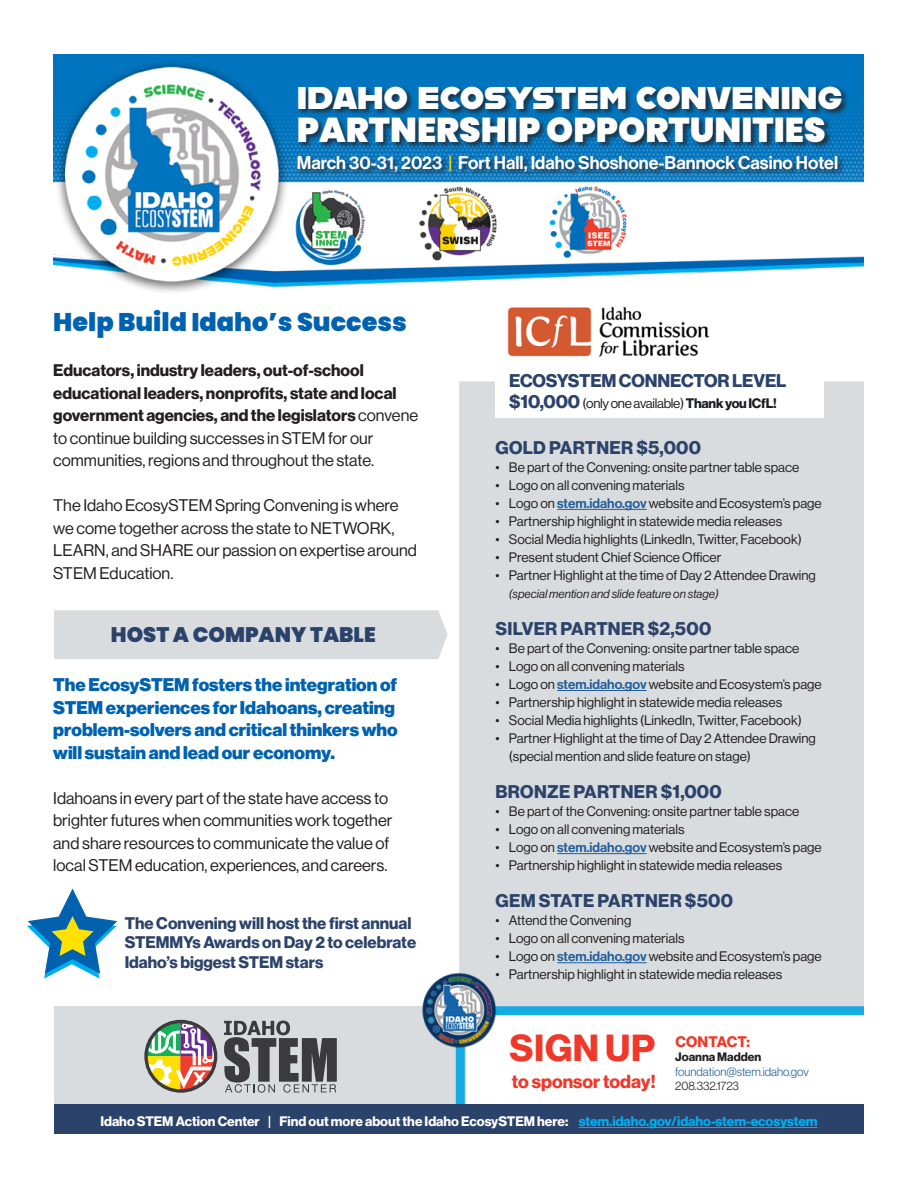
<style>
.page{position:relative;width:918px;height:1188px;background:#fff}
.page>*{position:absolute;margin:0;border:0;box-sizing:border-box;transform-origin:0 0}
.t1{font:36.9px "N Haas Grotesk DS Pro 75 Bd";letter-spacing:.015em;color:#ef382a}
.t2{font:900 34.5px "Poppins";color:#fff}
.t3{font:31.5px "Alfarn";color:#fff}
.t4{font:900 25.5px "Poppins";color:#0062af}
.t5{font:900 21px "Poppins";color:#2b426a}
.t6{font:18.45px "N Haas Grotesk DS Pro 75 Bd";color:#ef382a}
.t7{font:18px/22.5px "N Haas Grotesk DS Pro 95 Blk";color:#0062af}
.t8{font:18px "N Haas Grotesk DS Pro 75 Bd";letter-spacing:.015em;color:#2b426a}
.t9{font:18px "N Haas Grotesk DS Pro 65 Md";color:#fff}
.t10{font:18px "N Haas Grotesk DS Pro 75 Bd";letter-spacing:-.005em;color:#2b426a}
.t11{font:16.5px/22.5px "N Haas Grotesk DS Pro 55 Rg";color:#231f20}
.t12{font:16.5px/22.5px "N Haas Grotesk DS Pro 75 Bd";color:#231f20}
.t13{font:16.5px/19.2px "N Haas Grotesk DS Pro 75 Bd";color:#2b426a}
.t14{font:15px "N Haas Grotesk DS Pro 75 Bd";letter-spacing:.01em;color:#ef382a}
.t15{font:13.5px/18px "N Haas Grotesk DS Pro 55 Rg";color:#231f20}
.t16{font:13.5px "N Haas Grotesk DS Pro 75 Bd";color:#fff}
.t17{font:13.5px "N Haas Grotesk DS Pro 55 Rg";letter-spacing:-.02em;color:#1d1e21}
.t18{font:12px "N Haas Grotesk DS Pro 56 It";color:#231f20}
.t19{font:12px "N Haas Grotesk DS Pro 45 Lt";color:#215e9e}
.t20{font:12px "N Haas Grotesk DS Pro 75 Bd";color:#231f20}
.t21{font:12px "N Haas Grotesk DS Pro 45 Lt";color:#231f20}
.s1{color:#ffe100}
.s2{font-family:"N Haas Grotesk DS Pro 55 Rg"}
.s3{font-family:"N Haas Grotesk DS Pro 75 Bd";font-size:18px;color:#2b426a}
.s4{font-family:"N Haas Grotesk DS Pro 75 Bd"}
.s5{font-family:"N Haas Grotesk DS Pro 65 Md";color:#215e9e}
.s6{color:#00aeef}
</style>
<div class="page">
<div style="left:459px;top:381px;width:405px;height:630px;background:#d8dcde"></div>
<div style="left:495px;top:301px;width:329px;height:117px;background:#fff"></div>
<img style="left:507px;top:306px;width:203px;height:51px">
<hr style="left:557px;top:509px;width:90px;height:1px;background:#215e9e">
<hr style="left:557px;top:690px;width:90px;height:1px;background:#215e9e">
<hr style="left:557px;top:853px;width:90px;height:1px;background:#215e9e">
<hr style="left:557px;top:962px;width:90px;height:1px;background:#215e9e">
<div style="left:54px;top:1007px;width:411px;height:127px;background:#d8dcde"></div>
<svg style="left:224px;top:1021px;width:113px;height:72px"></svg>
<svg style="left:144px;top:1020px;width:73px;height:73px"></svg>
<svg style="left:451px;top:1006px;width:413px;height:99px"></svg>
<div style="left:54px;top:1105px;width:810px;height:29px;background:#2b426a"></div>
<img style="left:53px;top:54px;width:810px;height:238px">
<div style="left:297px;top:86px;width:552px;height:93px;background:#231f20;opacity:.75"></div>
<img style="left:412px;top:972px;width:95px;height:79px">
<hr style="left:579px;top:1127px;width:239px;height:1px;background:#00aeef">
<svg style="left:27px;top:889px;width:90px;height:90px"></svg>
<div style="left:54px;top:610px;width:393px;height:49px;background:#d8dcde"></div>
<p class="t3" style="left:297px;top:79px;width:547px">IDAHO ECOSYSTEM CONVENING</p>
<p class="t2" style="left:297px;top:109px;width:530px">PARTNERSHIP OPPORTUNITIES</p>
<p class="t9" style="left:297px;top:152px;width:543px">March 30-31, 2023 <span class="s1">|</span> Fort Hall, Idaho Shoshone-Bannock Casino Hotel</p>
<p class="t4" style="left:53px;top:308px;width:355px">Help Build Idaho’s Success</p>
<p class="t12" style="left:53px;top:359px;width:367px">Educators, industry leaders, out-of-school educational leaders, nonprofits, state and local government agencies, and the legislators <span class="s2">convene to continue building successes in STEM for our communities, regions and throughout the state.</span></p>
<p class="t11" style="left:53px;top:494px;width:365px">The Idaho EcosySTEM Spring Convening is where we come together across the state to NETWORK, LEARN, and SHARE our passion on expertise around STEM Education.</p>
<p class="t5" style="left:111px;top:623px;width:267px">HOST A COMPANY TABLE</p>
<p class="t7" style="left:53px;top:674px;width:346px">The EcosySTEM fosters the integration of STEM experiences for Idahoans, creating problem-solvers and critical thinkers who will sustain and lead our economy.</p>
<p class="t11" style="left:53px;top:787px;width:341px">Idahoans in every part of the state have access to brighter futures when communities work together and share resources to communicate the value of local STEM education, experiences, and careers.</p>
<p class="t13" style="left:125px;top:914px;width:293px">The Convening will host the first annual<br>STEMMYs Awards on Day 2 to celebrate<br>Idaho’s biggest STEM stars</p>
<p class="t10" style="left:509px;top:370px;width:279px">ECOSYSTEM CONNECTOR LEVEL</p>
<p class="t17" style="left:509px;top:395px;width:269px"><span class="s3">$10,000</span> (only one available) <span class="s4">Thank you ICfL!</span></p>
<p class="t8" style="left:496px;top:437px;width:207px">GOLD PARTNER $5,000</p>
<p class="t15" style="left:495px;top:458px;width:305px">• Be part of the Convening: onsite partner table space</p>
<p class="t15" style="left:495px;top:476px;width:191px">• Logo on all convening materials</p>
<p class="t15" style="left:495px;top:494px;width:328px">• Logo on <span class="s5">stem.idaho.gov</span> website and Ecosystem’s page</p>
<p class="t15" style="left:495px;top:512px;width:288px">• Partnership highlight in statewide media releases</p>
<p class="t15" style="left:495px;top:530px;width:308px">• Social Media highlights (LinkedIn, Twitter, Facebook)</p>
<p class="t15" style="left:495px;top:548px;width:227px">• Present student Chief Science Officer</p>
<p class="t15" style="left:495px;top:566px;width:322px">• Partner Highlight at the time of Day 2 Attendee Drawing</p>
<p class="t18" style="left:509px;top:587px;width:211px">(special mention and slide feature on stage)</p>
<p class="t8" style="left:496px;top:618px;width:217px">SILVER PARTNER $2,500</p>
<p class="t15" style="left:495px;top:639px;width:305px">• Be part of the Convening: onsite partner table space</p>
<p class="t15" style="left:495px;top:657px;width:191px">• Logo on all convening materials</p>
<p class="t15" style="left:495px;top:675px;width:328px">• Logo on <span class="s5">stem.idaho.gov</span> website and Ecosystem’s page</p>
<p class="t15" style="left:495px;top:693px;width:288px">• Partnership highlight in statewide media releases</p>
<p class="t15" style="left:495px;top:711px;width:308px">• Social Media highlights (LinkedIn, Twitter, Facebook)</p>
<p class="t15" style="left:509px;top:729px;width:309px;text-indent:-14px">• Partner Highlight at the time of Day 2 Attendee Drawing (special mention and slide feature on stage)</p>
<p class="t8" style="left:496px;top:781px;width:228px">BRONZE PARTNER $1,000</p>
<p class="t15" style="left:495px;top:802px;width:305px">• Be part of the Convening: onsite partner table space</p>
<p class="t15" style="left:495px;top:820px;width:191px">• Logo on all convening materials</p>
<p class="t15" style="left:495px;top:838px;width:328px">• Logo on <span class="s5">stem.idaho.gov</span> website and Ecosystem’s page</p>
<p class="t15" style="left:495px;top:856px;width:288px">• Partnership highlight in statewide media releases</p>
<p class="t8" style="left:496px;top:890px;width:239px">GEM STATE PARTNER $500</p>
<p class="t15" style="left:495px;top:911px;width:137px">• Attend the Convening</p>
<p class="t15" style="left:495px;top:929px;width:191px">• Logo on all convening materials</p>
<p class="t15" style="left:495px;top:947px;width:328px">• Logo on <span class="s5">stem.idaho.gov</span> website and Ecosystem’s page</p>
<p class="t15" style="left:495px;top:965px;width:288px">• Partnership highlight in statewide media releases</p>
<p class="t1" style="left:510px;top:1027px;width:147px">SIGN UP</p>
<p class="t6" style="left:512px;top:1071px;width:145px">to sponsor today!</p>
<p class="t14" style="left:675px;top:1033px;width:76px">CONTACT:</p>
<p class="t20" style="left:675px;top:1050px;width:88px">Joanna Madden</p>
<p class="t19" style="left:675px;top:1065px;width:135px">foundation@stem.idaho.gov</p>
<p class="t21" style="left:675px;top:1079px;width:65px">208.332.1723</p>
<p class="t16" style="left:100px;top:1113px;width:719px">Idaho STEM Action Center | Find out more about the Idaho EcosySTEM here: <span class="s6">stem.idaho.gov/idaho-stem-ecosystem</span></p>
</div>
